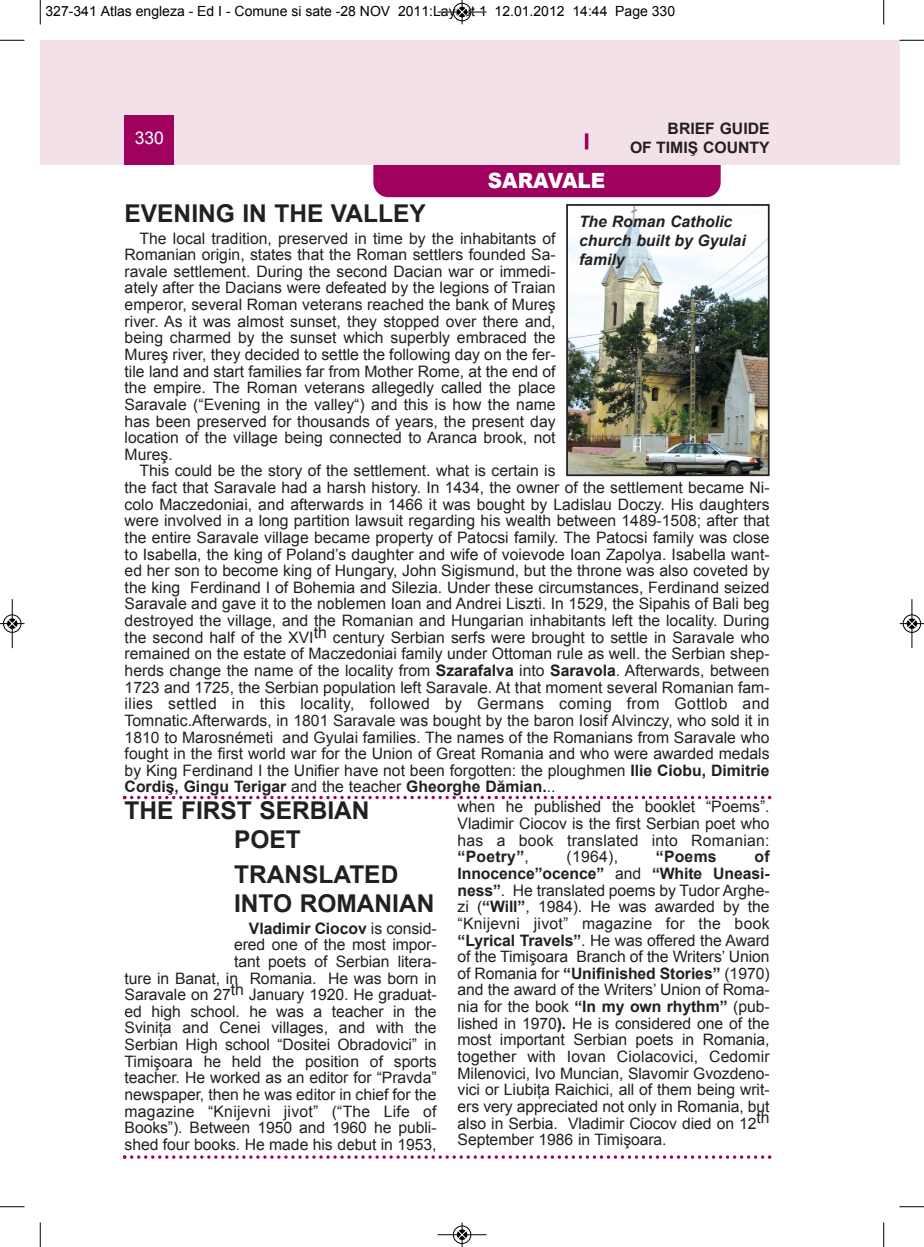
<style>
.page{position:relative;width:924px;height:1247px;background:#fff}
.page>*{position:absolute;margin:0;border:0;box-sizing:border-box;transform-origin:0 0}
.t1{font:700 24.5px/29.4px "Arial";color:#231f20}
.t2{font:900 21px "Arial";color:#fff;scale:.95 1}
.t3{font:17.5px "Arial";color:#fff}
.t4{font:15.75px/16.6px "Arial";color:#231f20;text-align:justify}
.t5{font:italic 700 15.75px/18.9px "Arial";color:#231f20}
.t6{font:700 15.75px/18.9px "Arial";color:#231f20;text-align:right}
.t7{font:14px "Arial";color:#000}
.s1{font-weight:700}
</style>
<div class="page">
<div style="left:373px;top:134px;width:348px;height:63px;background:#9e015e;border-radius:15px"></div>
<div style="left:40px;top:40px;width:844px;height:124px;background:#f3e1e9"></div>
<div style="left:125px;top:115px;width:49px;height:49px;background:#9e015e"></div>
<hr style="left:585px;top:133px;width:3px;height:16px;background:#9e015e">
<div style="left:884px;top:40px;width:15px;height:124px;background:#f3e1e9"></div>
<img style="left:569px;top:207px;width:197px;height:266px">
<div style="left:566px;top:204px;width:203px;height:272px;border:2px solid #231f20"></div>
<svg style="left:123px;top:795px;width:648px;height:4px"></svg>
<svg style="left:123px;top:1155px;width:648px;height:3px"></svg>
<svg style="left:40px;top:0;width:1px;height:24px"></svg>
<svg style="left:0;top:40px;width:24px;height:1px"></svg>
<svg style="left:883px;top:0;width:1px;height:24px"></svg>
<svg style="left:899px;top:40px;width:25px;height:1px"></svg>
<svg style="left:40px;top:1222px;width:1px;height:24px"></svg>
<svg style="left:0;top:1206px;width:24px;height:1px"></svg>
<svg style="left:883px;top:1222px;width:1px;height:24px"></svg>
<svg style="left:899px;top:1206px;width:25px;height:1px"></svg>
<hr style="left:438px;top:12px;width:48px;height:1px;background:#000">
<div style="left:453px;top:3px;width:18px;height:18px;border:1px solid #000;border-radius:50%"></div>
<svg style="left:458px;top:0;width:8px;height:24px"></svg>
<hr style="left:438px;top:1234px;width:48px;height:1px;background:#000">
<div style="left:453px;top:1225px;width:18px;height:18px;border:1px solid #000;border-radius:50%"></div>
<svg style="left:458px;top:1222px;width:8px;height:24px"></svg>
<div style="left:3px;top:614px;width:19px;height:19px;border:1px solid #fff;border-radius:50%"></div>
<hr style="left:12px;top:599px;width:1px;height:49px;background:#000">
<div style="left:3px;top:614px;width:18px;height:18px;border:1px solid #000;border-radius:50%"></div>
<svg style="left:0;top:619px;width:24px;height:9px"></svg>
<div style="left:902px;top:614px;width:19px;height:19px;border:1px solid #fff;border-radius:50%"></div>
<hr style="left:911px;top:599px;width:1px;height:49px;background:#000">
<div style="left:903px;top:614px;width:18px;height:18px;border:1px solid #000;border-radius:50%"></div>
<svg style="left:900px;top:619px;width:24px;height:9px"></svg>
<p class="t7" style="left:46px;top:3px;width:631px">327-341 Atlas engleza - Ed I - Comune si sate -28 NOV 2011:Layout 1 12.01.2012 14:44 Page 330</p>
<p class="t3" style="left:135px;top:128px;width:31px">330</p>
<p class="t6" style="left:630px;top:119px;width:141px">BRIEF GUIDE<br>OF TIMIŞ COUNTY</p>
<h2 class="t2" style="left:488px;top:165px;width:125px">SARAVALE</h2>
<h1 class="t1" style="left:125px;top:199px;width:303px">EVENING IN THE VALLEY</h1>
<p class="t4" style="left:125px;top:230px;width:433px;text-indent:15px">The local tradition, preserved in time by the inhabitants of Romanian origin, states that the Roman settlers founded Sa&shy;ravale settlement. During the second Dacian war or immedi&shy;ately after the Dacians were defeated by the legions of Traian emperor, several Roman veterans reached the bank of Mureş river. As it was almost sunset, they stopped over there and, being charmed by the sunset which superbly embraced the Mureş river, they decided to settle the following day on the fer&shy;tile land and start families far from Mother Rome, at the end of the empire. The Roman veterans allegedly called the place Saravale (“Evening in the valley“) and this is how the name has been preserved for thousands of years, the present day location of the village being connected to Aranca brook, not Mureş.</p>
<p class="t4" style="left:125px;top:462px;width:646px;text-align:left;text-indent:15px">This could be the story of the settlement. what is certain is<br>the fact that Saravale had a harsh history. In 1434, the owner of the settlement became Ni&shy;colo Maczedoniai, and afterwards in 1466 it was bought by Ladislau Doczy. His daughters were involved in a long partition lawsuit regarding his wealth between 1489-1508; after that the entire Saravale village became property of Patocsi family. The Patocsi family was close to Isabella, the king of Poland’s daughter and wife of voievode Ioan Zapolya. Isabella want&shy;ed her son to become king of Hungary, John Sigismund, but the throne was also coveted by the king Ferdinand I of Bohemia and Silezia. Under these circumstances, Ferdinand seized Saravale and gave it to the noblemen Ioan and Andrei Liszti. In 1529, the Sipahis of Bali beg destroyed the village, and the Romanian and Hungarian inhabitants left the locality. During the second half of the XVIth century Serbian serfs were brought to settle in Saravale who remained on the estate of Maczedoniai family under Ottoman rule as well. the Serbian shep&shy;herds change the name of the locality from <span class="s1">Szarafalva</span> into <span class="s1">Saravola</span>. Afterwards, between 1723 and 1725, the Serbian population left Saravale. At that moment several Romanian fam&shy;ilies settled in this locality, followed by Germans coming from Gottlob and Tomnatic.Afterwards, in 1801 Saravale was bought by the baron Iosif Alvinczy, who sold it in 1810 to Marosnémeti and Gyulai families. The names of the Romanians from Saravale who fought in the first world war for the Union of Great Romania and who were awarded medals by King Ferdinand I the Unifier have not been forgotten: the ploughmen <span class="s1">Ilie Ciobu, Dimitrie Cordiş, Gingu Terigar</span> and the teacher <span class="s1">Gheorghe Dămian.</span>..</p>
<h1 class="t1" style="left:234px;top:795px;width:137px;text-indent:-109px">THE FIRST SERBIAN<br>POET</h1>
<h1 class="t1" style="left:234px;top:859px;width:202px">TRANSLATED<br>INTO ROMANIAN</h1>
<p class="t4" style="left:125px;top:919px;width:313px;text-align:right"><span class="s1">Vladimir Ciocov</span> is consid-<br>ered one of the most impor-<br>tant poets of Serbian litera-<br>ture in Banat, in Romania. He was born in Saravale on 27th January 1920. He graduat&shy;ed high school. he was a teacher in the Sviniţa and Cenei villages, and with the Serbian High school “Dositei Obradovici” in Timişoara he held the position of sports teacher. He worked as an editor for “Pravda” newspaper, then he was editor in chief for the magazine “Knijevni jivot” (“The Life of Books”). Between 1950 and 1960 he publi&shy;shed four books. He made his debut in 1953,</p>
<p class="t5" style="left:579px;top:212px;width:168px">The Roman Catholic church built by Gyulai family</p>
<p class="t4" style="left:458px;top:798px;width:313px">when he published the booklet “Poems”.<br>Vladimir Ciocov is the first Serbian poet who has a book translated into Romanian: <span class="s1">“Poetry”</span>,</p>
<p class="t4" style="left:458px;top:848px;width:313px;text-indent:297px"><span class="s1">of Innocence”ocence”</span> and <span class="s1">“White Uneasi&shy;ness”</span>. He translated poems by Tudor Arghe&shy;zi (<span class="s1">“Will”</span>, 1984). He was awarded by the “Knijevni jivot” magazine for the book <span class="s1">“Lyrical Travels”</span>. He was offered the Award of the Timişoara Branch of the Writers’ Union of Romania for <span class="s1">“Unifinished Stories”</span> (1970) and the award of the Writers’ Union of Roma&shy;nia for the book <span class="s1">“In my own rhythm”</span> (pub&shy;lished in 1970<span class="s1">).</span> He is considered one of the most important Serbian poets in Romania, together with Iovan Ciolacovici, Cedomir Milenovici, Ivo Muncian, Slavomir Gvozdeno&shy;vici or Liubiţa Raichici, all of them being writ&shy;ers very appreciated not only in Romania, but also in Serbia. Vladimir Ciocov died on 12th September 1986 in Timişoara.</p>
<p class="t4" style="left:566px;top:848px;width:53px">(1964),</p>
<p class="t6" style="left:656px;top:847px;width:62px">“Poems</p>
</div>
